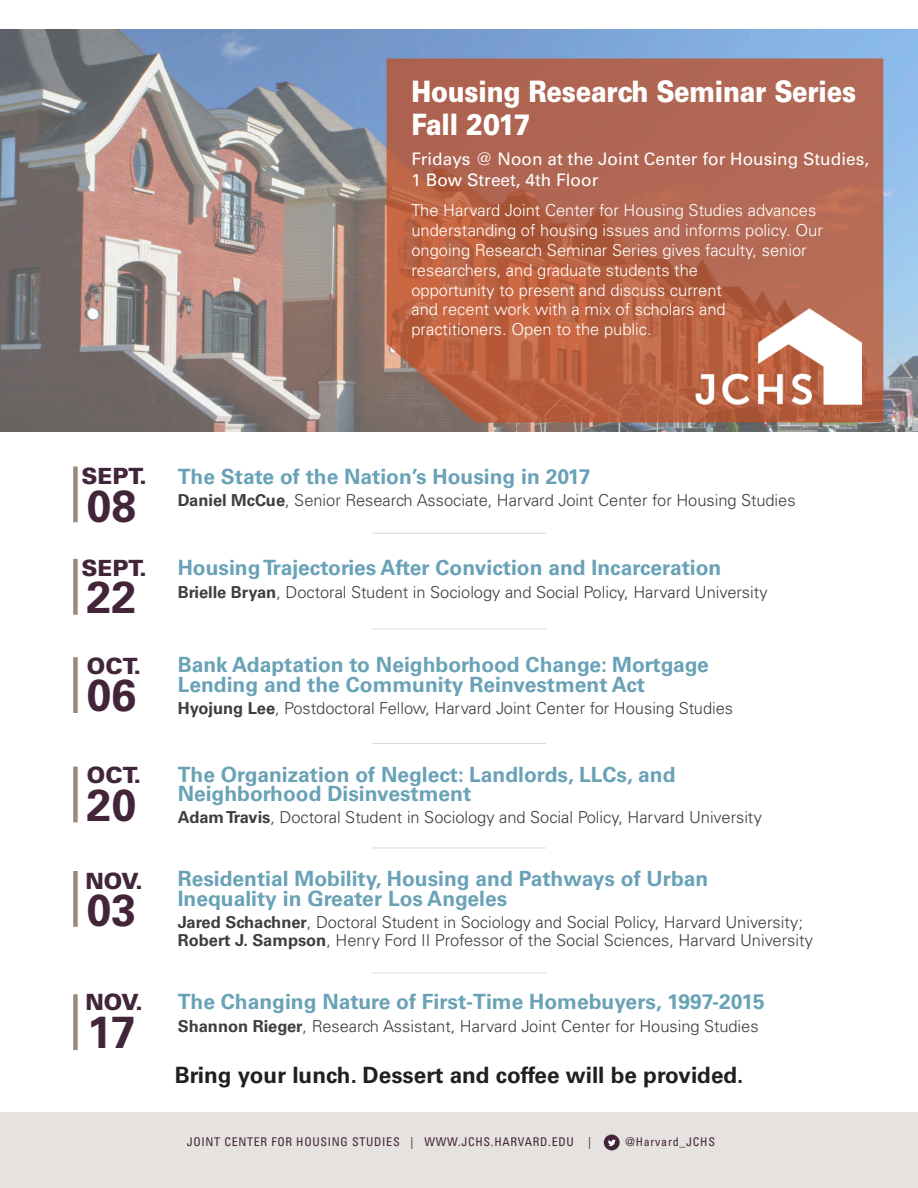
<style>
.page{position:relative;width:918px;height:1188px;background:#fff}
.page>*{position:absolute;margin:0;border:0;box-sizing:border-box;transform-origin:0 0}
.t1{font:700 44.85px "Univers LT Std";color:#422539}
.t2{font:900 29.55px/33px "Univers LT Std";letter-spacing:-.01em;color:#fff;scale:.86 1}
.t3{font:700 22.5px "Univers LT Std";color:#231f20}
.t4{font:900 22.35px "Univers LT Std";color:#422539}
.t5{font:700 21px/19.5px "Univers LT Std";color:#69a2b7}
.t6{font:17.25px/20.7px "Univers LT Std";color:#fff}
.body_copy{font:300 16.5px "Univers LT Std";color:#3e3e3f}
.t7{font:300 16.5px/19.8px "Univers LT Std";color:#fff}
.t8{font:condensed 12px "Univers LT Std";letter-spacing:.06em;color:#432439}
.s1{font-weight:700}
</style>
<div class="page">
<div style="left:0;top:1112px;width:918px;height:76px;background:#e2ddda"></div>
<div style="left:604px;top:1135px;width:16px;height:15px;background:#422539;border-radius:50%"></div>
<svg style="left:608px;top:1140px;width:8px;height:6px"></svg>
<img style="left:0;top:29px;width:918px;height:403px">
<svg style="left:387px;top:58px;width:496px;height:364px;background:#b4654c"></svg>
<img style="left:695px;top:308px;width:167px;height:96px">
<hr style="left:372px;top:533px;width:174px;height:1px;background:#d1d2d4">
<hr style="left:372px;top:628px;width:174px;height:1px;background:#d1d2d4">
<hr style="left:372px;top:743px;width:174px;height:1px;background:#d1d2d4">
<hr style="left:372px;top:848px;width:174px;height:1px;background:#d1d2d4">
<hr style="left:372px;top:973px;width:174px;height:1px;background:#d1d2d4">
<div style="left:73px;top:466px;width:5px;height:56px;background:#988a7d"></div>
<div style="left:73px;top:559px;width:5px;height:56px;background:#988a7d"></div>
<div style="left:73px;top:657px;width:5px;height:56px;background:#988a7d"></div>
<div style="left:73px;top:767px;width:5px;height:55px;background:#988a7d"></div>
<div style="left:73px;top:871px;width:5px;height:56px;background:#988a7d"></div>
<div style="left:73px;top:994px;width:5px;height:56px;background:#988a7d"></div>
<p class="t2" style="left:411px;top:75px;width:519px">Housing Research Seminar Series<br>Fall 2017</p>
<p class="t6" style="left:411px;top:149px;width:459px">Fridays @ Noon at the Joint Center for Housing Studies,<br>1 Bow Street, 4th Floor</p>
<p class="t7" style="left:411px;top:201px;width:413px">The Harvard Joint Center for Housing Studies advances understanding of housing issues and informs policy. Our ongoing Research Seminar Series gives faculty, senior researchers, and graduate students the</p>
<p class="t7" style="left:411px;top:280px;width:312px">opportunity to present and discuss current</p>
<p class="t7" style="left:411px;top:300px;width:316px">and recent work with a mix of scholars and</p>
<p class="t7" style="left:411px;top:319px;width:242px">practitioners. Open to the public.</p>
<p class="t4" style="left:81px;top:462px;width:67px">SEPT.</p>
<p class="t5" style="left:178px;top:467px;width:414px">The State of the Nation’s Housing in 2017</p>
<p class="t1" style="left:87px;top:480px;width:51px">08</p>
<p class="t4" style="left:81px;top:554px;width:67px">SEPT.</p>
<p class="t1" style="left:87px;top:571px;width:51px">22</p>
<p class="body_copy" style="left:178px;top:491px;width:619px"><span class="s1">Daniel McCue</span>, Senior Research Associate, Harvard Joint Center for Housing Studies</p>
<p class="t5" style="left:178px;top:558px;width:545px">Housing Trajectories After Conviction and Incarceration</p>
<p class="body_copy" style="left:178px;top:582px;width:592px"><span class="s1">Brielle Bryan</span>, Doctoral Student in Sociology and Social Policy, Harvard University</p>
<p class="t4" style="left:87px;top:652px;width:56px">OCT.</p>
<p class="t1" style="left:87px;top:669px;width:51px">06</p>
<p class="t4" style="left:87px;top:761px;width:56px">OCT.</p>
<p class="t1" style="left:87px;top:779px;width:51px">20</p>
<p class="t4" style="left:85px;top:867px;width:59px">NOV.</p>
<p class="t1" style="left:87px;top:884px;width:51px">03</p>
<p class="t4" style="left:85px;top:988px;width:59px">NOV.</p>
<p class="t1" style="left:87px;top:1006px;width:50px">17</p>
<p class="t5" style="left:178px;top:655px;width:533px">Bank Adaptation to Neighborhood Change: Mortgage<br>Lending and the Community Reinvestment Act</p>
<p class="body_copy" style="left:178px;top:698px;width:557px"><span class="s1">Hyojung Lee</span>, Postdoctoral Fellow, Harvard Joint Center for Housing Studies</p>
<p class="t5" style="left:178px;top:765px;width:499px">The Organization of Neglect: Landlords, LLCs, and<br>Neighborhood Disinvestment</p>
<p class="body_copy" style="left:178px;top:807px;width:586px"><span class="s1">Adam Travis</span>, Doctoral Student in Sociology and Social Policy, Harvard University</p>
<p class="t5" style="left:178px;top:869px;width:532px">Residential Mobility, Housing and Pathways of Urban<br>Inequality in Greater Los Angeles</p>
<p class="body_copy" style="left:178px;top:912px;width:627px"><span class="s1">Jared Schachner</span>, Doctoral Student in Sociology and Social Policy, Harvard University;</p>
<p class="body_copy" style="left:178px;top:931px;width:637px"><span class="s1">Robert J. Sampson</span>, Henry Ford II Professor of the Social Sciences, Harvard University</p>
<p class="t5" style="left:178px;top:992px;width:589px">The Changing Nature of First-Time Homebuyers, 1997-2015</p>
<p class="body_copy" style="left:178px;top:1017px;width:582px"><span class="s1">Shannon Rieger</span>, Research Assistant, Harvard Joint Center for Housing Studies</p>
<p class="t3" style="left:175px;top:1062px;width:570px">Bring your lunch. Dessert and coffee will be provided.</p>
<p class="t8" style="left:187px;top:1134px;width:406px">JOINT CENTER FOR HOUSING STUDIES | WWW.JCHS.HARVARD.EDU |</p>
<p class="t8" style="left:626px;top:1134px;width:91px">@Harvard_JCHS</p>
</div>
